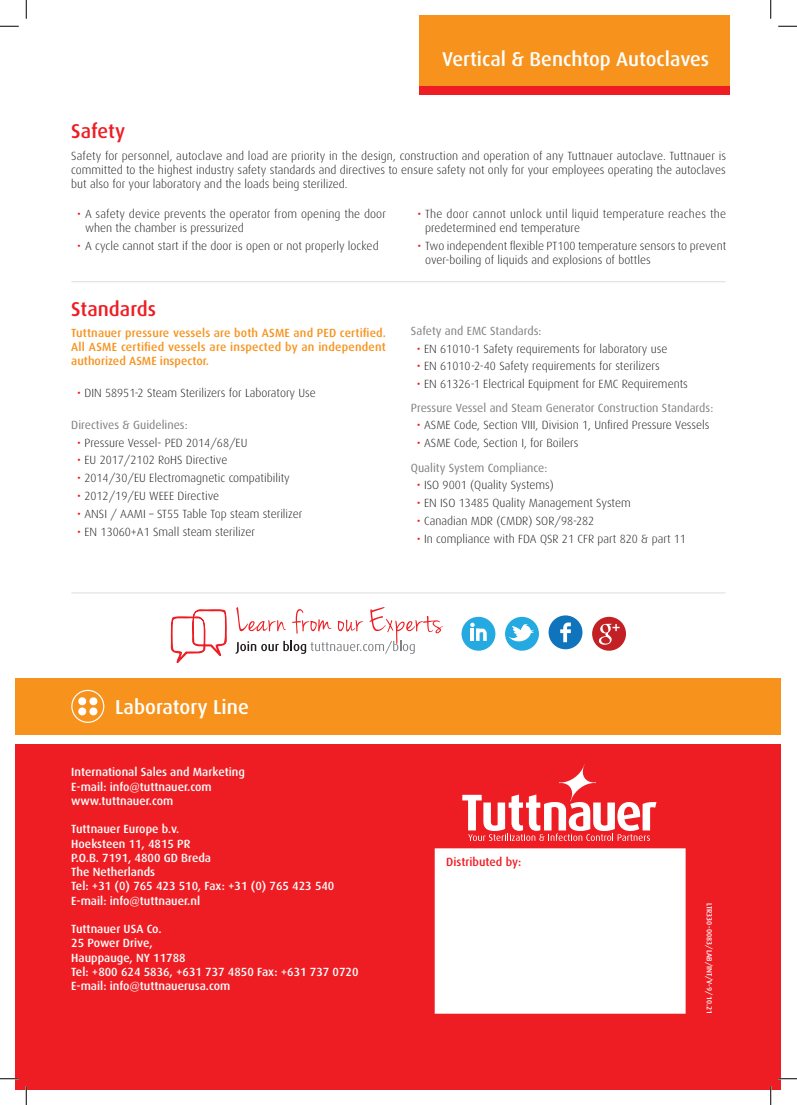
<style>
.page{position:relative;width:797px;height:1105px;background:#fff}
.page>*{position:absolute;margin:0;border:0;box-sizing:border-box;transform-origin:0 0}
.t1{font:500 20.25px "Dax";color:#fff}
.t2{font:500 20px "Dax";color:#fff}
.t3{font:500 20px "Dax";color:#ee1d23}
.t4{font:300 11.88px/14.2px "Dax";color:#231f20}
.t5{font:500 11.88px/14.2px "Dax";color:#fff}
.t6{font:11.88px/23.5px "Dax";color:#808080}
.t7{font:500 11.88px/14.2px "Dax";letter-spacing:.005em;color:#f7931d;text-align:justify}
.t8{font:300 11.88px/14.2px "Dax";letter-spacing:.02em;color:#231f20}
.t9{font:500 11.88px "Dax";color:#ee1d23}
.t10{font:500 7.5px "Dax";color:#fff}
.s1{font-weight:400;color:#ee1d23}
.s2{color:#ee1d23}
.s3{font-weight:300;color:#231f20}
.s4{font-weight:400;color:#808080}
</style>
<div class="page">
<div style="left:16px;top:744px;width:764px;height:345px;background:#ee1d23"></div>
<div style="left:16px;top:678px;width:764px;height:57px;background:#f7931d"></div>
<svg style="left:462px;top:764px;width:194px;height:77px"></svg>
<div style="left:434px;top:848px;width:251px;height:166px;background:#fff;border:2px solid #fff"></div>
<svg style="left:78px;top:697px;width:20px;height:19px"></svg>
<div style="left:71px;top:690px;width:33px;height:33px;border:1px solid #fff;border-radius:50%"></div>
<svg style="left:235px;top:607px;width:208px;height:47px"></svg>
<svg style="left:171px;top:609px;width:56px;height:54px"></svg>
<div style="left:592px;top:617px;width:34px;height:34px;background:#c32025;border-radius:50%"></div>
<svg style="left:599px;top:624px;width:20px;height:21px"></svg>
<div style="left:461px;top:617px;width:34px;height:34px;background:#24aae1;border-radius:50%"></div>
<svg style="left:470px;top:623px;width:16px;height:18px"></svg>
<div style="left:505px;top:617px;width:34px;height:34px;background:#24aae1;border-radius:50%"></div>
<svg style="left:508px;top:624px;width:26px;height:21px"></svg>
<div style="left:548px;top:615px;width:34px;height:34px;background:#1074bc;border-radius:50%"></div>
<svg style="left:560px;top:622px;width:11px;height:20px"></svg>
<hr style="left:71px;top:281px;width:654px;height:1px;background:#dcdddf">
<hr style="left:71px;top:593px;width:654px;height:1px;background:#dcdddf">
<div style="left:419px;top:16px;width:310px;height:79px;background:#f7931d"></div>
<div style="left:419px;top:87px;width:310px;height:8px;background:#ee1d23"></div>
<svg style="left:0;top:25px;width:19px;height:2px"></svg>
<svg style="left:778px;top:25px;width:19px;height:2px"></svg>
<svg style="left:0;top:1078px;width:19px;height:1px"></svg>
<svg style="left:778px;top:1078px;width:19px;height:1px"></svg>
<svg style="left:25px;top:0;width:2px;height:19px"></svg>
<svg style="left:25px;top:1086px;width:2px;height:19px"></svg>
<svg style="left:770px;top:0;width:1px;height:19px"></svg>
<svg style="left:770px;top:1086px;width:1px;height:19px"></svg>
<h2 class="t2" style="left:442px;top:48px;width:268px">Vertical &amp; Benchtop Autoclaves</h2>
<h2 class="t3" style="left:71px;top:120px;width:55px">Safety</h2>
<p class="t4" style="left:71px;top:148px;width:656px;text-align:justify">Safety for personnel, autoclave and load are priority in the design, construction and operation of any Tuttnauer autoclave. Tuttnauer is committed to the highest industry safety standards and directives to ensure safety not only for your employees operating the autoclaves but also for your laboratory and the loads being sterilized.</p>
<p class="t4" style="left:85px;top:207px;width:302px;text-indent:-8px"><span class="s1">•</span> A safety device prevents the operator from opening the door when the chamber is pressurized</p>
<p class="t4" style="left:77px;top:239px;width:303px"><span class="s1">•</span> A cycle cannot start if the door is open or not properly locked</p>
<h2 class="t3" style="left:71px;top:297px;width:86px">Standards</h2>
<p class="t7" style="left:71px;top:326px;width:316px">Tuttnauer pressure vessels are both ASME and PED certified.<br>All ASME certified vessels are inspected by an independent authorized ASME inspector.</p>
<p class="t4" style="left:77px;top:386px;width:240px"><span class="s1">•</span> DIN 58951-2 Steam Sterilizers for Laboratory Use</p>
<p class="t6" style="left:71px;top:413px;width:118px">Directives &amp; Guidelines:</p>
<p class="t4" style="left:77px;top:436px;width:172px"><span class="s1">•</span> Pressure Vessel- PED 2014/68/EU</p>
<p class="t4" style="left:77px;top:453px;width:152px"><span class="s1">•</span> EU 2017/2102 RoHS Directive</p>
<p class="t4" style="left:77px;top:471px;width:214px"><span class="s1">•</span> 2014/30/EU Electromagnetic compatibility</p>
<p class="t4" style="left:77px;top:489px;width:143px"><span class="s1">•</span> 2012/19/EU WEEE Directive</p>
<p class="t4" style="left:77px;top:507px;width:227px"><span class="s1">•</span> ANSI / AAMI – ST55 Table Top steam sterilizer</p>
<p class="t4" style="left:77px;top:524px;width:179px"><span class="s1">•</span> EN 13060+A1 Small steam sterilizer</p>
<p class="t8" style="left:425px;top:207px;width:302px;text-indent:-8px"><span class="s1">•</span> The door cannot unlock until liquid temperature reaches the predetermined end temperature</p>
<p class="t4" style="left:425px;top:239px;width:303px;text-indent:-8px"><span class="s1">•</span> Two independent flexible PT100 temperature sensors to prevent over-boiling of liquids and explosions of bottles</p>
<p class="t6" style="left:411px;top:319px;width:132px">Safety and EMC Standards:</p>
<p class="t4" style="left:417px;top:341px;width:252px"><span class="s1">•</span> EN 61010-1 Safety requirements for laboratory use</p>
<p class="t4" style="left:417px;top:359px;width:244px"><span class="s1">•</span> EN 61010-2-40 Safety requirements for sterilizers</p>
<p class="t6" style="left:411px;top:372px;width:304px;text-indent:6px"><span class="s2">•</span> <span class="s3">EN 61326-1 Electrical Equipment for EMC Requirements<br></span>Pressure Vessel and Steam Generator Construction Standards:</p>
<p class="t4" style="left:417px;top:418px;width:294px"><span class="s1">•</span> ASME Code, Section VIII, Division 1, Unfired Pressure Vessels</p>
<p class="t4" style="left:411px;top:431px;width:169px;line-height:24.4px;text-indent:6px"><span class="s1">•</span> ASME Code, Section I, for Boilers<br><span class="s4">Quality System Compliance:</span></p>
<p class="t4" style="left:417px;top:478px;width:139px"><span class="s1">•</span> ISO 9001 (Quality Systems)</p>
<p class="t4" style="left:417px;top:496px;width:215px"><span class="s1">•</span> EN ISO 13485 Quality Management System</p>
<p class="t4" style="left:417px;top:514px;width:179px"><span class="s1">•</span> Canadian MDR (CMDR) SOR/98-282</p>
<p class="t4" style="left:417px;top:532px;width:270px"><span class="s1">•</span> In compliance with FDA QSR 21 CFR part 820 &amp; part 11</p>
<h1 class="t1" style="left:115px;top:696px;width:135px">Laboratory Line</h1>
<p class="t5" style="left:71px;top:765px;width:175px">International Sales and Marketing<br>E-mail: info@tuttnauer.com www.tuttnauer.com</p>
<p class="t5" style="left:71px;top:822px;width:265px">Tuttnauer Europe b.v.<br>Hoeksteen 11, 4815 PR<br>P.O.B. 7191, 4800 GD Breda<br>The Netherlands<br>Tel: +31 (0) 765 423 510, Fax: +31 (0) 765 423 540<br>E-mail: info@tuttnauer.nl</p>
<p class="t5" style="left:71px;top:922px;width:289px">Tuttnauer USA Co.<br>25 Power Drive,<br>Hauppauge, NY 11788<br>Tel: +800 624 5836, +631 737 4850 Fax: +631 737 0720<br>E-mail: info@tuttnauerusa.com</p>
<p class="t9" style="left:446px;top:856px;width:77px">Distributed by:</p>
<p class="t10" style="left:713px;top:903px;width:112px;rotate:90deg">LTR330-0083/LAB/INT/V-9/10.21</p>
</div>
